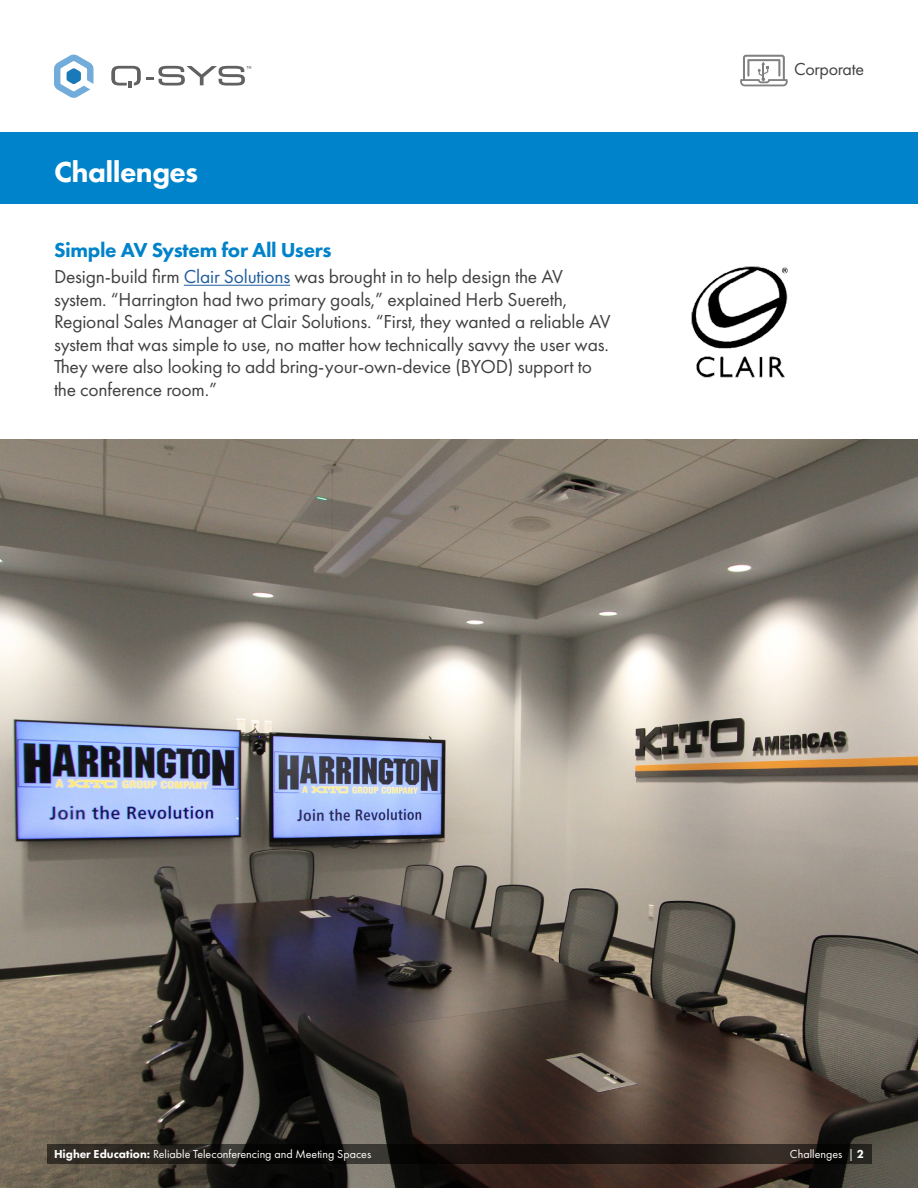
<style>
.page{position:relative;width:918px;height:1188px;background:#fff}
.page>*{position:absolute;margin:0;border:0;box-sizing:border-box;transform-origin:0 0}
.t1{font:800 30px "Futura PT";letter-spacing:-.02em;color:#fff}
.t2{font:800 21px "Futura PT";letter-spacing:-.02em;color:#0083ca}
.t3{font:19.5px/22.5px "Futura PT";letter-spacing:-.01em;color:#414141}
.t4{font:18px "Futura PT";letter-spacing:-.02em;color:#424242}
.t5{font:12px "Futura PT";color:#fff}
.s1{color:#215e9e}
.s2{font-weight:800}
</style>
<div class="page">
<img style="left:0;top:440px;width:918px;height:748px">
<svg style="left:47px;top:1145px;width:824px;height:19px;background:#1e1915"></svg>
<div style="left:0;top:132px;width:918px;height:72px;background:#0083ca"></div>
<hr style="left:184px;top:285px;width:106px;height:1px;background:#215e9e">
<img style="left:691px;top:266px;width:97px;height:112px">
<svg style="left:54px;top:54px;width:40px;height:44px"></svg>
<svg style="left:111px;top:66px;width:140px;height:22px"></svg>
<svg style="left:740px;top:55px;width:48px;height:31px"></svg>
<h1 class="t1" style="left:54px;top:153px;width:146px">Challenges</h1>
<p class="t2" style="left:54px;top:237px;width:279px">Simple AV System for All Users</p>
<p class="t3" style="left:54px;top:265px;width:558px">Design-build firm <span class="s1">Clair Solutions</span> was brought in to help design the AV system. “Harrington had two primary goals,” explained Herb Suereth, Regional Sales Manager at Clair Solutions. “First, they wanted a reliable AV system that was simple to use, no matter how technically savvy the user was.<br>They were also looking to add bring-your-own-device (BYOD) support to the conference room.”</p>
<p class="t4" style="left:794px;top:58px;width:71px">Corporate</p>
<p class="t5" style="left:54px;top:1147px;width:319px"><span class="s2">Higher Education:</span> Reliable Teleconferencing and Meeting Spaces</p>
<p class="t5" style="left:790px;top:1147px;width:76px">Challenges | <span class="s2">2</span></p>
</div>
